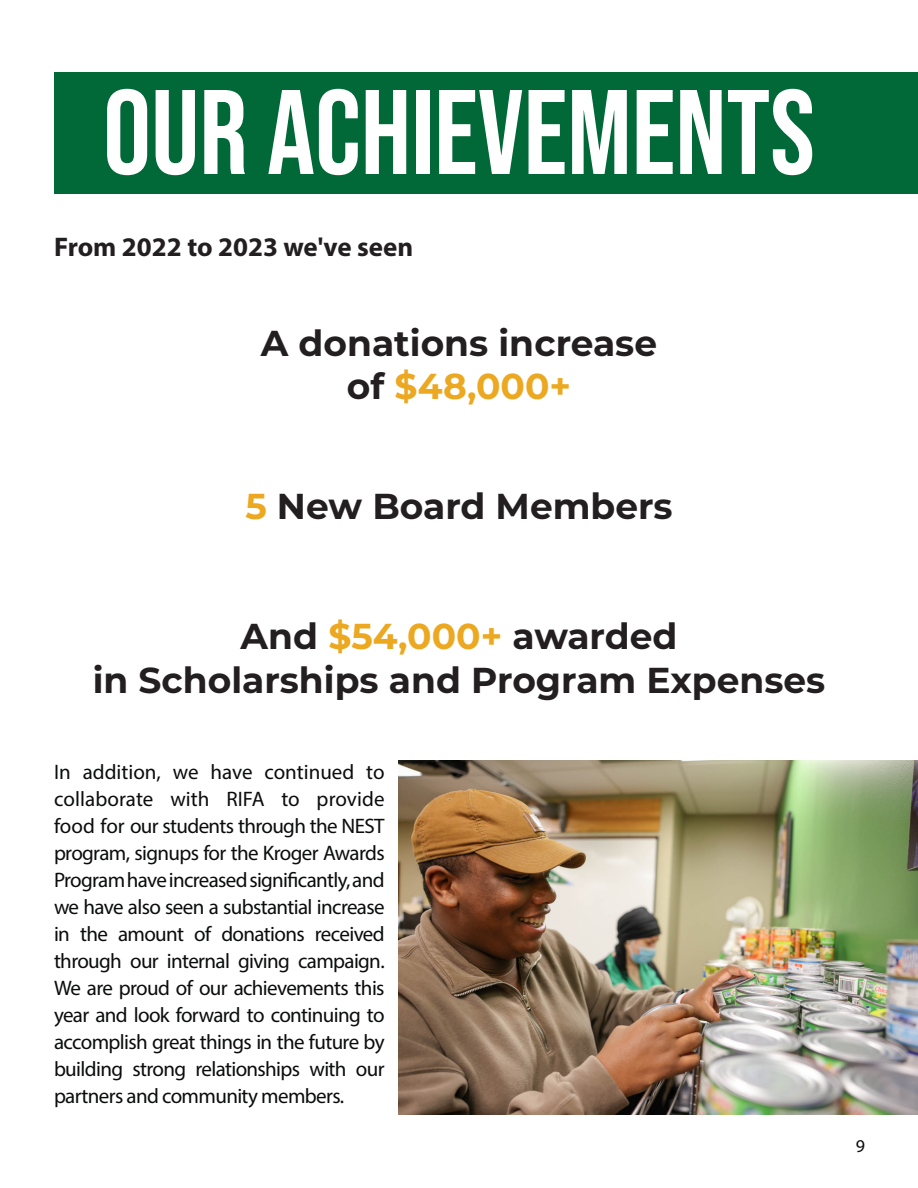
<style>
.page{position:relative;width:918px;height:1188px;background:#fff}
.page>*{position:absolute;margin:0;border:0;box-sizing:border-box;transform-origin:0 0}
.Heading_1{font:120px "Bebas Neue";color:#fff}
.sub_head_black{font:700 36px "Montserrat";color:#231f20}
.sub_head_black-2{font:700 36px "Montserrat";color:#eba820}
.sub_head_black-3{font:700 27px "Myriad Pro";color:#231f20}
.Para_1{font:21px/27px "Myriad Pro";letter-spacing:-.03em;color:#0b0c0c;text-align:justify}
.t1{font:18px "Myriad Pro";color:#0b0c0c}
.s1{color:#231f20}
.s2{color:#eba820}
</style>
<div class="page">
<div style="left:54px;top:72px;width:864px;height:122px;background:#006937"></div>
<img style="left:398px;top:760px;width:520px;height:355px">
<p class="Heading_1" style="left:103px;top:65px;width:713px">OUR ACHIEVEMENTS</p>
<p class="sub_head_black-3" style="left:54px;top:229px;width:361px">From 2022 to 2023 we've seen</p>
<p class="sub_head_black" style="left:261px;top:317px;width:398px">A donations increase</p>
<p class="sub_head_black-2" style="left:347px;top:361px;width:226px"><span class="s1">of</span> $48,000+</p>
<p class="sub_head_black" style="left:245px;top:480px;width:429px"><span class="s2">5</span> New Board Members</p>
<p class="sub_head_black" style="left:241px;top:611px;width:438px">And <span class="s2">$54,000+</span> awarded</p>
<p class="sub_head_black" style="left:93px;top:654px;width:734px">in Scholarships and Program Expenses</p>
<p class="Para_1" style="left:54px;top:758px;width:332px">In addition, we have continued to collaborate with RIFA to provide food for our students through the NEST program, signups for the Kroger Awards Program have increased significantly, and we have also seen a substantial increase in the amount of donations received through our internal giving campaign.<br>We are proud of our achievements this year and look forward to continuing to accomplish great things in the future by building strong relationships with our partners and community members.</p>
<p class="t1" style="left:856px;top:1135px;width:11px">9</p>
</div>
